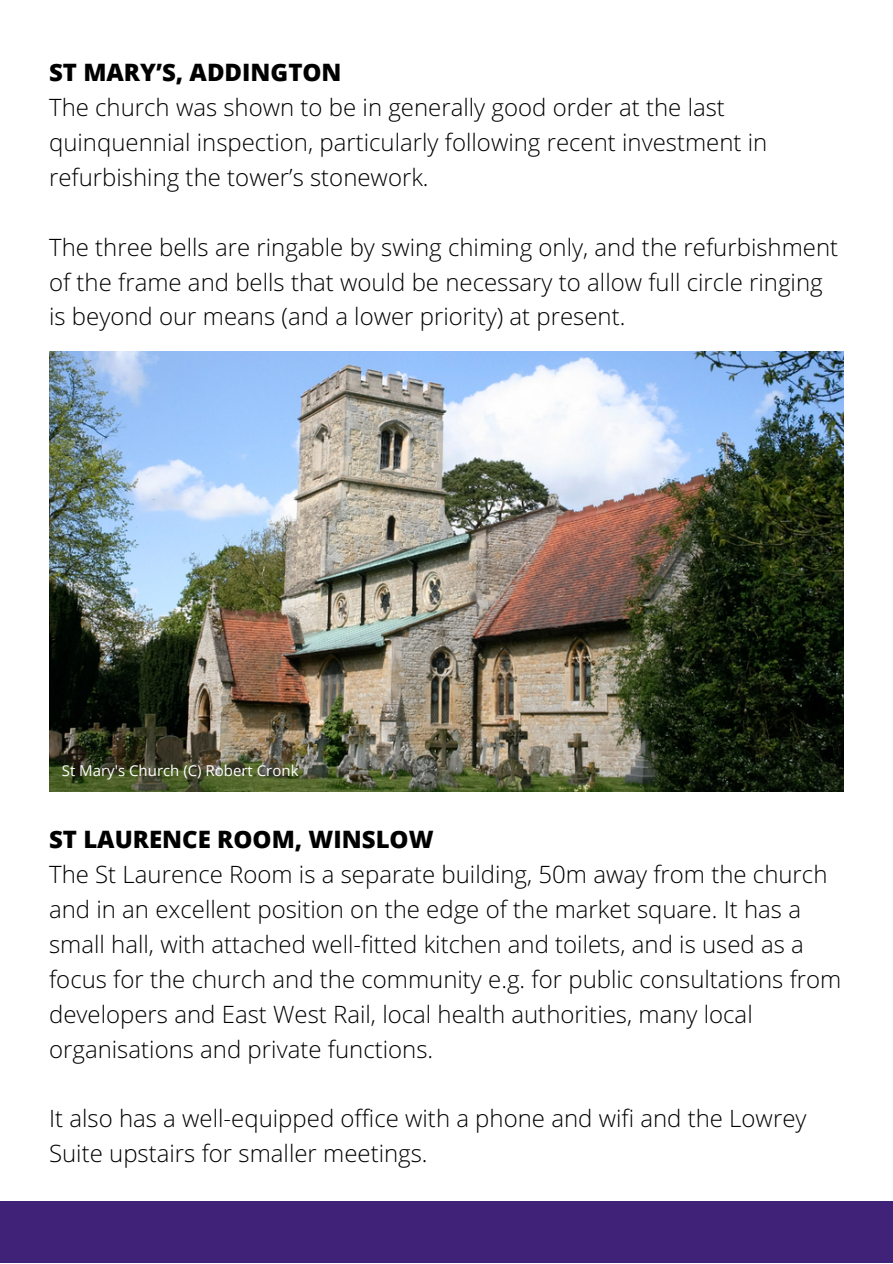
<style>
.page{position:relative;width:893px;height:1264px;background:#fff}
.page>*{position:absolute;margin:0;border:0;box-sizing:border-box;transform-origin:0 0}
.t1{font:300 24px/34.8px "Open Sans Hebrew";color:#000}
.t2{font:800 24px "Open Sans";color:#000}
.t3{font:15px "Open Sans";color:#fff}
</style>
<div class="page">
<div style="left:0;top:1201px;width:892px;height:61px;background:#402379"></div>
<img style="left:49px;top:352px;width:794px;height:439px">
<p class="t2" style="left:49px;top:56px;width:294px">ST MARY’S, ADDINGTON</p>
<p class="t1" style="left:49px;top:89px;width:719px">The church was shown to be in generally good order at the last quinquennial inspection, particularly following recent investment in refurbishing the tower’s stonework.</p>
<p class="t1" style="left:49px;top:229px;width:790px">The three bells are ringable by swing chiming only, and the refurbishment of the frame and bells that would be necessary to allow full circle ringing is beyond our means (and a lower priority) at present.</p>
<p class="t3" style="left:62px;top:760px;width:238px">St Mary's Church (C) Robert Cronk</p>
<p class="t2" style="left:49px;top:822px;width:386px">ST LAURENCE ROOM, WINSLOW</p>
<p class="t1" style="left:49px;top:856px;width:793px">The St Laurence Room is a separate building, 50m away from the church and in an excellent position on the edge of the market square. It has a small hall, with attached well-fitted kitchen and toilets, and is used as a focus for the church and the community e.g. for public consultations from developers and East West Rail, local health authorities, many local organisations and private functions.</p>
<p class="t1" style="left:49px;top:1100px;width:758px">It also has a well-equipped office with a phone and wifi and the Lowrey<br>Suite upstairs for smaller meetings.</p>
</div>
